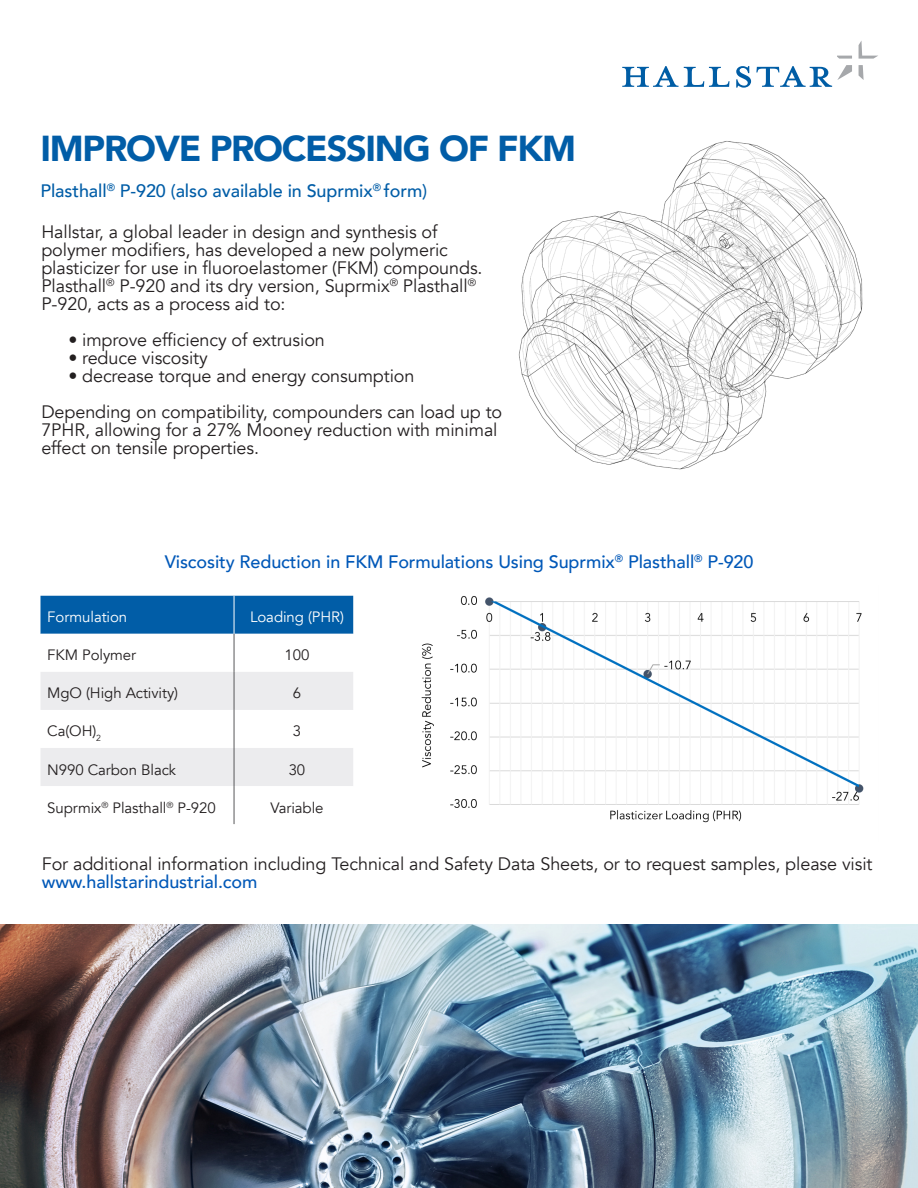
<style>
.page{position:relative;width:918px;height:1188px;background:#fff}
.page>*{position:absolute;margin:0;border:0;box-sizing:border-box;transform-origin:0 0}
._01_Headline_50pt{font:900 36px "Avenir";letter-spacing:-.035em;color:#015da7}
._07_ChartCopy{font:18px/18px "Avenir";letter-spacing:-.005em;color:#231f20}
._07_ChartCopy-2{font:500 18px "Avenir";letter-spacing:-.005em;color:#0058b8}
._07_ChartCopy-3{font:500 18px "Avenir";letter-spacing:-.005em;color:#015da7}
._07_Chart-LeftColumn-indented{font:15px "Avenir";letter-spacing:-.005em;color:#231f20}
._07_Chart-LeftColumn-indented-2{font:15px "Avenir";letter-spacing:-.005em;color:#fff}
.s1{font-weight:500;color:#0058b8}
</style>
<div class="page">
<svg style="left:622px;top:66px;width:108px;height:21px"></svg>
<svg style="left:736px;top:41px;width:142px;height:47px"></svg>
<div style="left:40px;top:596px;width:313px;height:38px;background:#015da7"></div>
<svg style="left:41px;top:672px;width:312px;height:114px"></svg>
<hr style="left:234px;top:596px;width:1px;height:38px;background:#fff">
<hr style="left:234px;top:634px;width:1px;height:38px;background:#57585a">
<hr style="left:234px;top:672px;width:1px;height:38px;background:#57585a">
<hr style="left:234px;top:710px;width:1px;height:38px;background:#57585a">
<hr style="left:234px;top:748px;width:1px;height:38px;background:#57585a">
<hr style="left:234px;top:786px;width:1px;height:38px;background:#57585a">
<img style="left:518px;top:141px;width:345px;height:329px">
<img style="left:421px;top:596px;width:443px;height:227px">
<img style="left:0;top:924px;width:918px;height:264px">
<p class="_01_Headline_50pt" style="left:40px;top:117px;width:537px">IMPROVE PROCESSING OF FKM</p>
<p class="_07_ChartCopy-3" style="left:40px;top:175px;width:388px">Plasthall<sup>®</sup> P-920 (also available in Suprmix<sup>®</sup> form)</p>
<p class="_07_ChartCopy" style="left:41px;top:223px;width:443px">Hallstar, a global leader in design and synthesis of polymer modifiers, has developed a new polymeric plasticizer for use in fluoroelastomer (FKM) compounds.<br>Plasthall<sup>®</sup> P-920 and its dry version, Suprmix<sup>®</sup> Plasthall<sup>® </sup>P-920, acts as a process aid to:</p>
<p class="_07_ChartCopy" style="left:68px;top:331px;width:258px">• improve efficiency of extrusion</p>
<p class="_07_ChartCopy" style="left:68px;top:349px;width:141px">• reduce viscosity</p>
<p class="_07_ChartCopy" style="left:68px;top:367px;width:348px">• decrease torque and energy consumption</p>
<p class="_07_ChartCopy" style="left:41px;top:403px;width:462px">Depending on compatibility, compounders can load up to<br>7PHR, allowing for a 27% Mooney reduction with minimal effect on tensile properties.</p>
<p class="_07_ChartCopy-2" style="left:165px;top:546px;width:590px">Viscosity Reduction in FKM Formulations Using Suprmix<sup>®</sup> Plasthall<sup>®</sup> P-920</p>
<p class="_07_Chart-LeftColumn-indented-2" style="left:47px;top:608px;width:82px">Formulation</p>
<p class="_07_Chart-LeftColumn-indented-2" style="left:250px;top:608px;width:95px">Loading (PHR)</p>
<p class="_07_Chart-LeftColumn-indented" style="left:47px;top:646px;width:90px">FKM Polymer</p>
<p class="_07_Chart-LeftColumn-indented" style="left:285px;top:646px;width:26px">100</p>
<p class="_07_Chart-LeftColumn-indented" style="left:47px;top:684px;width:132px">MgO (High Activity)</p>
<p class="_07_Chart-LeftColumn-indented" style="left:293px;top:684px;width:10px">6</p>
<p class="_07_Chart-LeftColumn-indented" style="left:47px;top:722px;width:55px">Ca(OH)<sub>2</sub></p>
<p class="_07_Chart-LeftColumn-indented" style="left:293px;top:722px;width:10px">3</p>
<p class="_07_Chart-LeftColumn-indented" style="left:47px;top:760px;width:130px">N990 Carbon Black</p>
<p class="_07_Chart-LeftColumn-indented" style="left:289px;top:760px;width:18px">30</p>
<p class="_07_Chart-LeftColumn-indented" style="left:47px;top:798px;width:170px">Suprmix<sup>®</sup> Plasthall<sup>®</sup> P-920</p>
<p class="_07_Chart-LeftColumn-indented" style="left:270px;top:798px;width:55px">Variable</p>
<p class="_07_ChartCopy" style="left:42px;top:855px;width:832px">For additional information including Technical and Safety Data Sheets, or to request samples, please visit <span class="s1">www.hallstarindustrial.com</span></p>
</div>
